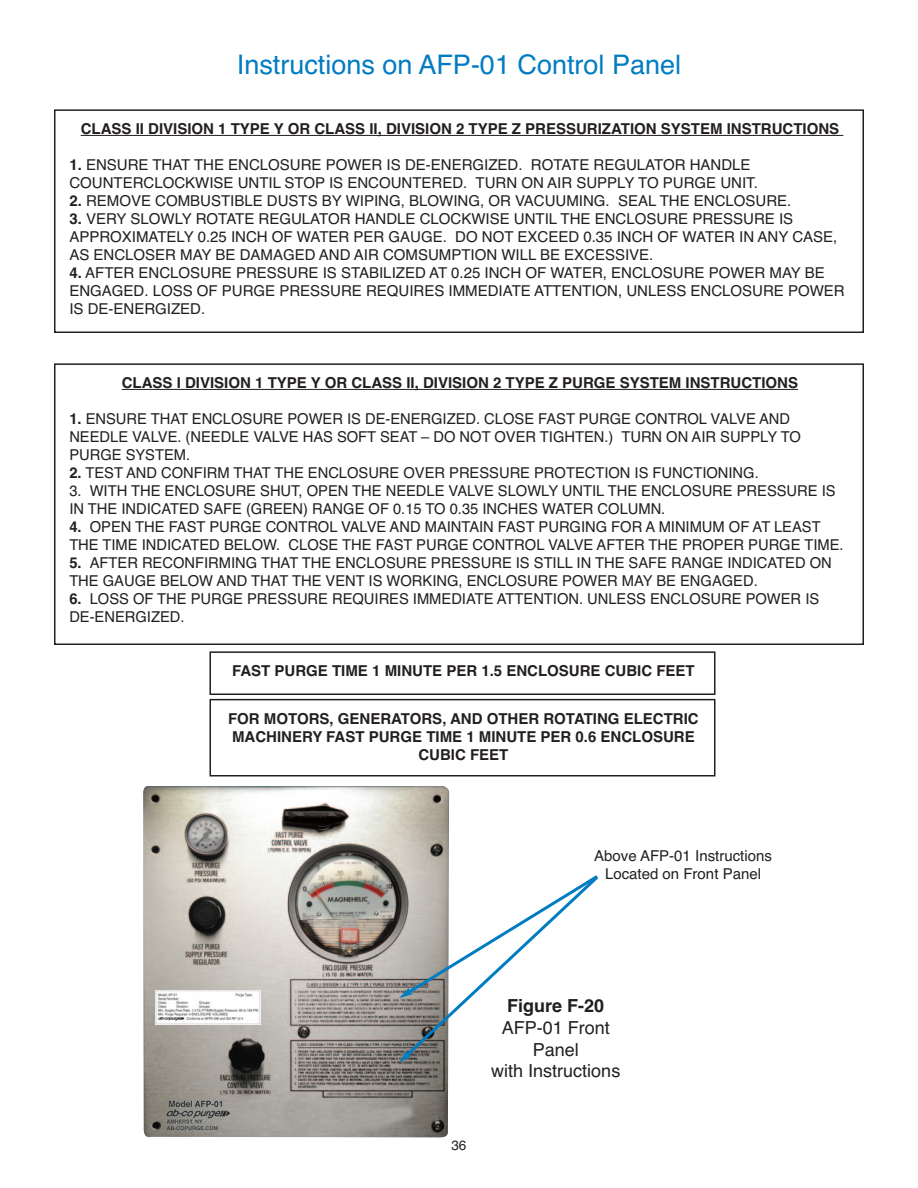
<style>
.page{position:relative;width:918px;height:1188px;background:#fff}
.page>*{position:absolute;margin:0;border:0;box-sizing:border-box;transform-origin:0 0}
.t1{font:27px "Helvetica";color:#007cc2}
.t2{font:18px/21.6px "Helvetica";color:#231f20;text-align:center}
.t3{font:700 18px "Helvetica";color:#231f20}
.t4{font:15px/18px "Helvetica";color:#231f20}
.t5{font:700 15px/18px "Helvetica";color:#231f20;text-align:center}
.t6{font:13.5px "Helvetica";color:#231f20}
.s1{font-weight:700}
</style>
<div class="page">
<div style="left:54px;top:109px;width:810px;height:224px;border:2px solid #231f20"></div>
<hr style="left:81px;top:135px;width:762px;height:1px;background:#231f20">
<div style="left:54px;top:363px;width:810px;height:282px;border:2px solid #231f20"></div>
<hr style="left:122px;top:389px;width:676px;height:1px;background:#231f20">
<div style="left:210px;top:651px;width:505px;height:44px;border:2px solid #231f20"></div>
<div style="left:210px;top:699px;width:505px;height:78px;border:2px solid #231f20"></div>
<img style="left:143px;top:786px;width:307px;height:352px">
<img style="left:155px;top:990px;width:105px;height:35px">
<svg style="left:399px;top:872px;width:199px;height:191px"></svg>
<p class="t1" style="left:237px;top:55px;width:446px">Instructions on AFP-01 Control Panel</p>
<p class="t5" style="left:81px;top:121px;width:760px">CLASS II DIVISION 1 TYPE Y OR CLASS II, DIVISION 2 TYPE Z PRESSURIZATION SYSTEM INSTRUCTIONS</p>
<p class="t4" style="left:69px;top:157px;width:690px"><span class="s1">1.</span> ENSURE THAT THE ENCLOSURE POWER IS DE-ENERGIZED. ROTATE REGULATOR HANDLE<br>COUNTERCLOCKWISE UNTIL STOP IS ENCOUNTERED. TURN ON AIR SUPPLY TO PURGE UNIT.</p>
<p class="t4" style="left:69px;top:193px;width:724px"><span class="s1">2.</span> REMOVE COMBUSTIBLE DUSTS BY WIPING, BLOWING, OR VACUUMING. SEAL THE ENCLOSURE.</p>
<p class="t4" style="left:69px;top:211px;width:770px"><span class="s1">3.</span> VERY SLOWLY ROTATE REGULATOR HANDLE CLOCKWISE UNTIL THE ENCLOSURE PRESSURE IS<br>APPROXIMATELY 0.25 INCH OF WATER PER GAUGE. DO NOT EXCEED 0.35 INCH OF WATER IN ANY CASE,<br>AS ENCLOSER MAY BE DAMAGED AND AIR COMSUMPTION WILL BE EXCESSIVE.</p>
<p class="t4" style="left:69px;top:265px;width:777px"><span class="s1">4.</span> AFTER ENCLOSURE PRESSURE IS STABILIZED AT 0.25 INCH OF WATER, ENCLOSURE POWER MAY BE<br>ENGAGED. LOSS OF PURGE PRESSURE REQUIRES IMMEDIATE ATTENTION, UNLESS ENCLOSURE POWER<br>IS DE-ENERGIZED.</p>
<p class="t5" style="left:122px;top:375px;width:678px">CLASS I DIVISION 1 TYPE Y OR CLASS II, DIVISION 2 TYPE Z PURGE SYSTEM INSTRUCTIONS</p>
<p class="t4" style="left:69px;top:411px;width:733px"><span class="s1">1.</span> ENSURE THAT ENCLOSURE POWER IS DE-ENERGIZED. CLOSE FAST PURGE CONTROL VALVE AND<br>NEEDLE VALVE. (NEEDLE VALVE HAS SOFT SEAT – DO NOT OVER TIGHTEN.) TURN ON AIR SUPPLY TO<br>PURGE SYSTEM.</p>
<p class="t4" style="left:69px;top:465px;width:691px"><span class="s1">2.</span> TEST AND CONFIRM THAT THE ENCLOSURE OVER PRESSURE PROTECTION IS FUNCTIONING.</p>
<p class="t4" style="left:69px;top:483px;width:768px">3. WITH THE ENCLOSURE SHUT, OPEN THE NEEDLE VALVE SLOWLY UNTIL THE ENCLOSURE PRESSURE IS<br>IN THE INDICATED SAFE (GREEN) RANGE OF 0.15 TO 0.35 INCHES WATER COLUMN.</p>
<p class="t4" style="left:69px;top:519px;width:776px"><span class="s1">4.</span> OPEN THE FAST PURGE CONTROL VALVE AND MAINTAIN FAST PURGING FOR A MINIMUM OF AT LEAST<br>THE TIME INDICATED BELOW. CLOSE THE FAST PURGE CONTROL VALVE AFTER THE PROPER PURGE TIME.</p>
<p class="t4" style="left:69px;top:555px;width:764px"><span class="s1">5.</span> AFTER RECONFIRMING THAT THE ENCLOSURE PRESSURE IS STILL IN THE SAFE RANGE INDICATED ON<br>THE GAUGE BELOW AND THAT THE VENT IS WORKING, ENCLOSURE POWER MAY BE ENGAGED.</p>
<p class="t4" style="left:69px;top:591px;width:751px"><span class="s1">6.</span> LOSS OF THE PURGE PRESSURE REQUIRES IMMEDIATE ATTENTION. UNLESS ENCLOSURE POWER IS</p>
<p class="t4" style="left:69px;top:609px;width:117px">DE-ENERGIZED.</p>
<p class="t5" style="left:232px;top:663px;width:464px">FAST PURGE TIME 1 MINUTE PER 1.5 ENCLOSURE CUBIC FEET</p>
<p class="t5" style="left:228px;top:711px;width:472px">FOR MOTORS, GENERATORS, AND OTHER ROTATING ELECTRIC<br>MACHINERY FAST PURGE TIME 1 MINUTE PER 0.6 ENCLOSURE<br>CUBIC FEET</p>
<p class="t4" style="left:594px;top:848px;width:179px">Above AFP-01 Instructions</p>
<p class="t4" style="left:605px;top:866px;width:157px">Located on Front Panel</p>
<p class="t6" style="left:451px;top:1140px;width:17px">36</p>
<p class="t3" style="left:507px;top:1000px;width:99px">Figure F-20</p>
<p class="t2" style="left:502px;top:1019px;width:110px">AFP-01 Front<br>Panel</p>
<p class="t2" style="left:491px;top:1062px;width:131px">with Instructions</p>
</div>
